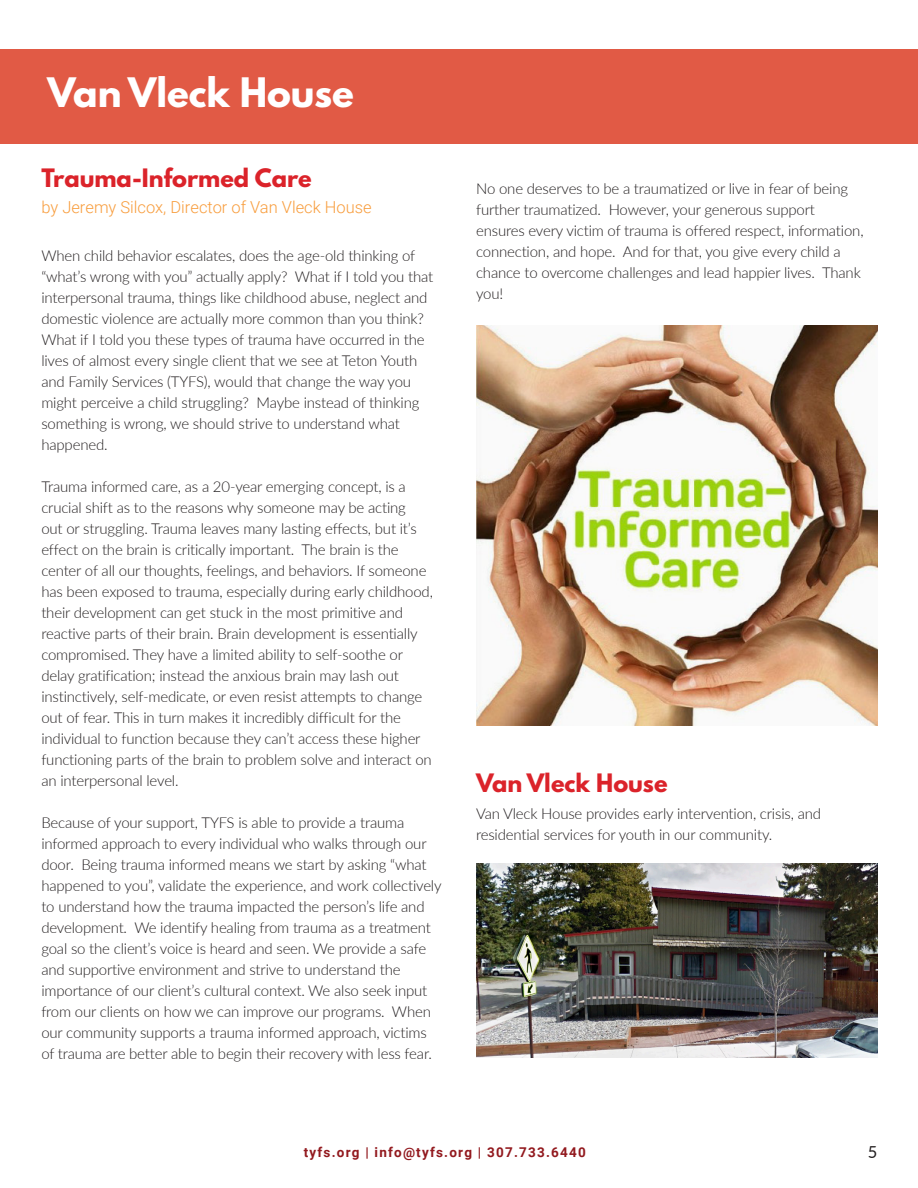
<style>
.page{position:relative;width:918px;height:1188px;background:#fff}
.page>*{position:absolute;margin:0;border:0;box-sizing:border-box;transform-origin:0 0}
.t1{font:700 36px "League Spartan";color:#fff}
.t2{font:700 22.5px "League Spartan";color:#db232a}
.t3{font:300 16.5px "Roboto";color:#f89d3d}
.Body_Text_2{font:16.5px "Lato";color:#231f20}
.t4{font:300 15px/21px "Lato";letter-spacing:-.01em;color:#231f20}
.t5{font:700 13.5px "Roboto";letter-spacing:.09em;color:#92191e}
</style>
<div class="page">
<div style="left:0;top:50px;width:918px;height:94px;background:#e15a45"></div>
<img style="left:477px;top:325px;width:401px;height:401px">
<img style="left:477px;top:864px;width:401px;height:193px">
<p class="t1" style="left:47px;top:65px;width:308px">Van Vleck House</p>
<p class="t2" style="left:41px;top:161px;width:272px">Trauma-Informed Care</p>
<p class="t3" style="left:41px;top:195px;width:332px">by Jeremy Silcox, Director of Van Vleck House</p>
<p class="t4" style="left:476px;top:178px;width:389px">No one deserves to be a traumatized or live in fear of being further traumatized. However, your generous support ensures every victim of trauma is offered respect, information, connection, and hope. And for that, you give every child a chance to overcome challenges and lead happier lives. Thank you!</p>
<p class="t4" style="left:41px;top:244px;width:394px">When child behavior escalates, does the age-old thinking of “what’s wrong with you” actually apply? What if I told you that interpersonal trauma, things like childhood abuse, neglect and domestic violence are actually more common than you think?<br>What if I told you these types of trauma have occurred in the lives of almost every single client that we see at Teton Youth and Family Services (TYFS), would that change the way you might perceive a child struggling? Maybe instead of thinking something is wrong, we should strive to understand what happened.</p>
<p class="t4" style="left:41px;top:475px;width:393px">Trauma informed care, as a 20-year emerging concept, is a crucial shift as to the reasons why someone may be acting<br>out or struggling. Trauma leaves many lasting effects, but it’s effect on the brain is critically important. The brain is the center of all our thoughts, feelings, and behaviors. If someone has been exposed to trauma, especially during early childhood, their development can get stuck in the most primitive and reactive parts of their brain. Brain development is essentially compromised. They have a limited ability to self-soothe or delay gratification; instead the anxious brain may lash out instinctively, self-medicate, or even resist attempts to change out of fear. This in turn makes it incredibly difficult for the individual to function because they can’t access these higher functioning parts of the brain to problem solve and interact on an interpersonal level.</p>
<p class="t4" style="left:41px;top:811px;width:402px">Because of your support, TYFS is able to provide a trauma informed approach to every individual who walks through our door. Being trauma informed means we start by asking “what happened to you”, validate the experience, and work collectively to understand how the trauma impacted the person’s life and development. We identify healing from trauma as a treatment goal so the client’s voice is heard and seen. We provide a safe and supportive environment and strive to understand the importance of our client’s cultural context. We also seek input from our clients on how we can improve our programs. When our community supports a trauma informed approach, victims of trauma are better able to begin their recovery with less fear.</p>
<p class="t4" style="left:476px;top:802px;width:346px">Van Vleck House provides early intervention, crisis, and residential services for youth in our community.</p>
<p class="t2" style="left:476px;top:765px;width:193px">Van Vleck House</p>
<p class="t5" style="left:304px;top:1143px;width:284px">tyfs.org | info@tyfs.org | 307.733.6440</p>
<p class="Body_Text_2" style="left:868px;top:1140px;width:11px">5</p>
</div>
